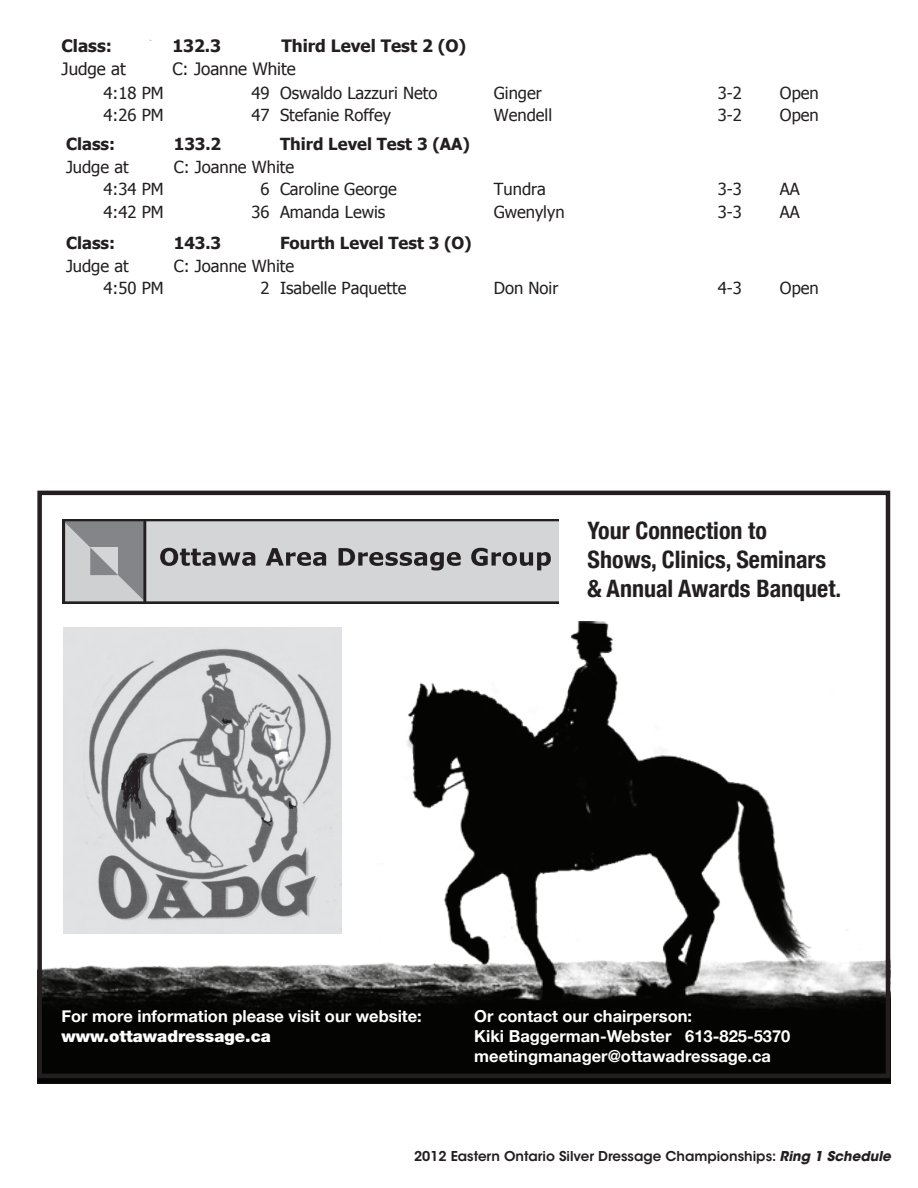
<style>
.page{position:relative;width:918px;height:1188px;background:#fff}
.page>*{position:absolute;margin:0;border:0;box-sizing:border-box;transform-origin:0 0}
.t1{font:700 condensed 24px/28.8px "Helvetica Neue";color:#231f20}
.t2{font:700 17.1px "Tahoma";color:#231f20}
.t3{font:17.1px "Tahoma";color:#231f20}
.t4{font:16.65px "Tahoma";color:#231f20}
.t5{font:700 16.65px "Tahoma";color:#231f20}
.t6{font:700 16.5px/19.8px "Helvetica Neue";color:#fff}
.t7{font:600 13.5px "ITC Avant Garde Std";color:#231f20}
.s1{font-family:"Helvetica Neue LT Std";font-weight:900}
.s2{font-weight:700;font-style:italic}
</style>
<div class="page">
<img style="left:37px;top:621px;width:854px;height:462px">
<svg style="left:62px;top:519px;width:497px;height:85px"></svg>
<img style="left:64px;top:627px;width:277px;height:306px">
<div style="left:37px;top:491px;width:853px;height:587px;border:4px solid #231f20"></div>
<p class="t2" style="left:62px;top:34px;width:52px">Class:</p>
<p class="t2" style="left:172px;top:34px;width:50px">132.3</p>
<p class="t2" style="left:281px;top:34px;width:186px">Third Level Test 2 (O)</p>
<p class="t3" style="left:62px;top:58px;width:66px">Judge at</p>
<p class="t3" style="left:172px;top:58px;width:125px">C: Joanne White</p>
<p class="t4" style="left:103px;top:82px;width:62px">4:18 PM</p>
<p class="t4" style="left:251px;top:82px;width:187px">49 Oswaldo Lazzuri Neto</p>
<p class="t4" style="left:494px;top:82px;width:49px">Ginger</p>
<p class="t4" style="left:718px;top:82px;width:26px">3-2</p>
<p class="t4" style="left:780px;top:82px;width:40px">Open</p>
<p class="t4" style="left:103px;top:104px;width:62px">4:26 PM</p>
<p class="t4" style="left:251px;top:104px;width:141px">47 Stefanie Roffey</p>
<p class="t4" style="left:494px;top:104px;width:60px">Wendell</p>
<p class="t4" style="left:718px;top:104px;width:26px">3-2</p>
<p class="t4" style="left:780px;top:104px;width:40px">Open</p>
<p class="t5" style="left:66px;top:132px;width:51px">Class:</p>
<p class="t5" style="left:174px;top:132px;width:49px">133.2</p>
<p class="t5" style="left:280px;top:132px;width:192px">Third Level Test 3 (AA)</p>
<p class="t4" style="left:66px;top:155px;width:64px">Judge at</p>
<p class="t4" style="left:174px;top:155px;width:122px">C: Joanne White</p>
<p class="t4" style="left:103px;top:178px;width:62px">4:34 PM</p>
<p class="t4" style="left:261px;top:178px;width:138px">6 Caroline George</p>
<p class="t4" style="left:494px;top:178px;width:54px">Tundra</p>
<p class="t4" style="left:718px;top:178px;width:26px">3-3</p>
<p class="t4" style="left:780px;top:178px;width:21px">AA</p>
<p class="t4" style="left:103px;top:201px;width:62px">4:42 PM</p>
<p class="t4" style="left:251px;top:201px;width:135px">36 Amanda Lewis</p>
<p class="t4" style="left:494px;top:201px;width:72px">Gwenylyn</p>
<p class="t4" style="left:718px;top:201px;width:26px">3-3</p>
<p class="t4" style="left:780px;top:201px;width:21px">AA</p>
<p class="t5" style="left:66px;top:231px;width:51px">Class:</p>
<p class="t5" style="left:174px;top:231px;width:49px">143.3</p>
<p class="t5" style="left:280px;top:231px;width:193px">Fourth Level Test 3 (O)</p>
<p class="t4" style="left:66px;top:254px;width:64px">Judge at</p>
<p class="t4" style="left:174px;top:254px;width:122px">C: Joanne White</p>
<p class="t4" style="left:103px;top:277px;width:62px">4:50 PM</p>
<p class="t4" style="left:261px;top:277px;width:147px">2 Isabelle Paquette</p>
<p class="t4" style="left:494px;top:277px;width:66px">Don Noir</p>
<p class="t4" style="left:718px;top:277px;width:26px">4-3</p>
<p class="t4" style="left:780px;top:277px;width:40px">Open</p>
<p class="t1" style="left:588px;top:516px;width:255px">Your Connection to<br>Shows, Clinics, Seminars &amp; Annual Awards Banquet.</p>
<p class="t6" style="left:61px;top:1006px;width:362px">For more information please visit our website: <span class="s1">www.ottawadressage.ca</span></p>
<p class="t6" style="left:474px;top:1006px;width:318px">Or contact our chairperson:<br>Kiki Baggerman-Webster 613-825-5370 meetingmanager@ottawadressage.ca</p>
<p class="t7" style="left:414px;top:1148px;width:478px">2012 Eastern Ontario Silver Dressage Championships: <span class="s2">Ring 1 Schedule</span></p>
</div>
